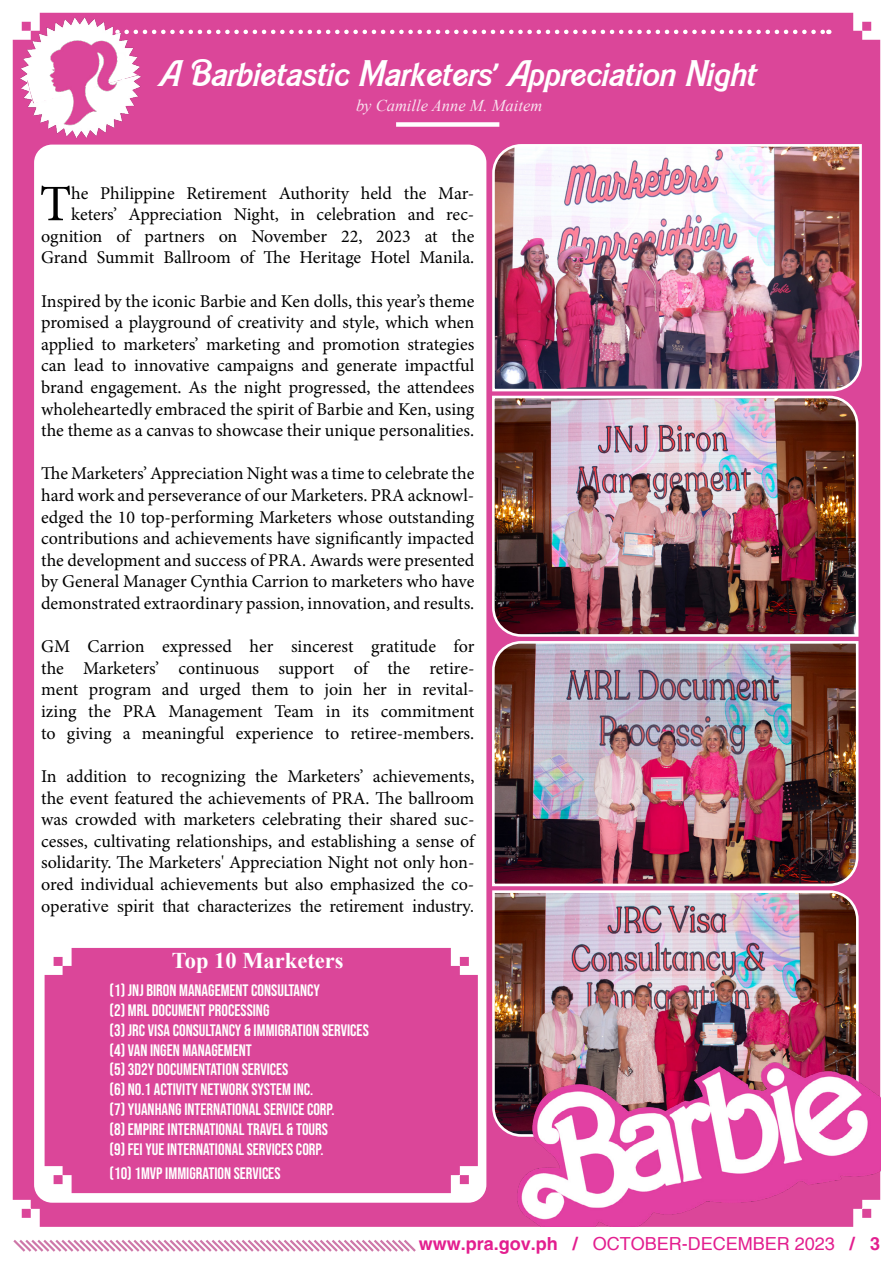
<style>
.page{position:relative;width:893px;height:1263px;background:#fff}
.page>*{position:absolute;margin:0;border:0;box-sizing:border-box;transform-origin:0 0}
.t1{font:51.3px "Minion Pro";color:#000}
.t2{font:italic 500 36px "Barbie";color:#fff}
.t3{font:700 22.5px "Times New Roman";color:#fff}
.t4{font:18px/21.6px "Minion Pro";color:#000;text-align:justify}
.t5{font:18px "Times New Roman";color:#000}
.t6{font:18px "Helvetica";color:#e31e8f}
.t7{font:16.5px/19.8px "Bebas Neue";color:#fff}
.t8{font:italic 16.5px "Times New Roman";color:#fff}
.s1{font-family:"Minion Pro"}
.s2{font-weight:700}
</style>
<div class="page">
<div style="left:13px;top:13px;width:867px;height:1214px;background:#db4699"></div>
<svg style="left:151px;top:30px;width:678px;height:4px"></svg>
<div style="left:396px;top:122px;width:103px;height:5px;background:#fff"></div>
<svg style="left:13px;top:1240px;width:403px;height:12px"></svg>
<img style="left:491px;top:640px;width:369px;height:247px">
<div style="left:34px;top:145px;width:452px;height:1058px;background:#fff;border-radius:18px"></div>
<div style="left:45px;top:948px;width:433px;height:245px;background:#db4699"></div>
<img style="left:491px;top:394px;width:369px;height:244px">
<img style="left:491px;top:889px;width:369px;height:249px">
<img style="left:491px;top:143px;width:372px;height:250px">
<img style="left:516px;top:1029px;width:364px;height:198px">
<img style="left:12px;top:12px;width:139px;height:136px">
<svg style="left:27px;top:53px;width:111px;height:51px"></svg>
<img style="left:49px;top:38px;width:69px;height:88px">
<h2 class="t2" style="left:160px;top:57px;width:599px">A Barbietastic Marketers' Appreciation Night</h2>
<p class="t8" style="left:356px;top:94px;width:188px">by Camille Anne M. Maitem</p>
<h1 class="t1" style="left:40px;top:169px;width:33px">T</h1>
<p class="t4" style="left:41px;top:182px;width:435px;text-align:right">he Philippine Retirement Authority held the Mar&shy;keters’ Appreciation Night, in celebration and rec&shy;ognition of partners on November 22, 2023 at the Grand Summit Ballroom of The Heritage Hotel Manila.</p>
<p class="t4" style="left:41px;top:290px;width:435px">Inspired by the iconic Barbie and Ken dolls, this year’s theme promised a playground of creativity and style, which when applied to marketers’ marketing and promotion strategies can lead to innovative campaigns and generate impactful brand engagement. As the night progressed, the attendees wholeheartedly embraced the spirit of Barbie and Ken, using the theme as a canvas to showcase their unique personalities.</p>
<p class="t4" style="left:41px;top:463px;width:435px">The Marketers’ Appreciation Night was a time to celebrate the hard work and perseverance of our Marketers. PRA acknowl&shy;edged the 10 top-performing Marketers whose outstanding contributions and achievements have significantly impacted the development and success of PRA. Awards were presented by General Manager Cynthia Carrion to marketers who have demonstrated extraordinary passion, innovation, and results.</p>
<p class="t4" style="left:41px;top:636px;width:435px">GM Carrion expressed her sincerest gratitude for the Marketers’ continuous support of the retire&shy;ment program and urged them to join her in revital&shy;izing the PRA Management Team in its commitment to giving a meaningful experience to retiree-members.</p>
<p class="t4" style="left:41px;top:765px;width:435px">In addition to recognizing the Marketers’ achievements, the event featured the achievements of PRA. The ballroom was crowded with marketers celebrating their shared suc&shy;cesses, cultivating relationships, and establishing a sense of solidarity. The Marketers' Appreciation Night not only hon&shy;ored individual achievements but also emphasized the co-</p>
<p class="t5" style="left:41px;top:893px;width:435px"><span class="s1">opera</span>tive spirit that characterizes the retirement industry.</p>
<p class="t3" style="left:172px;top:944px;width:173px">Top 10 Marketers</p>
<p class="t7" style="left:110px;top:980px;width:261px">(1) JNJ BIRON MANAGEMENT CONSULTANCY<br>(2) MRL DOCUMENT PROCESSING<br>(3) JRC VISA CONSULTANCY &amp; IMMIGRATION SERVICES (4) VAN INGEN MANAGEMENT<br>(5) 3D2Y DOCUMENTATION SERVICES<br>(6) NO.1 ACTIVITY NETWORK SYSTEM INC.<br>(7) YUANHANG INTERNATIONAL SERVICE CORP.<br>(8) EMPIRE INTERNATIONAL TRAVEL &amp; TOURS<br>(9) FEI YUE INTERNATIONAL SERVICES CORP.</p>
<p class="t7" style="left:110px;top:1163px;width:172px">(10) 1MVP IMMIGRATION SERVICES</p>
<p class="t6" style="left:419px;top:1233px;width:463px"><span class="s2">www.pra.gov.ph /</span> OCTOBER-DECEMBER 2023 <span class="s2">/ 3</span></p>
</div>
